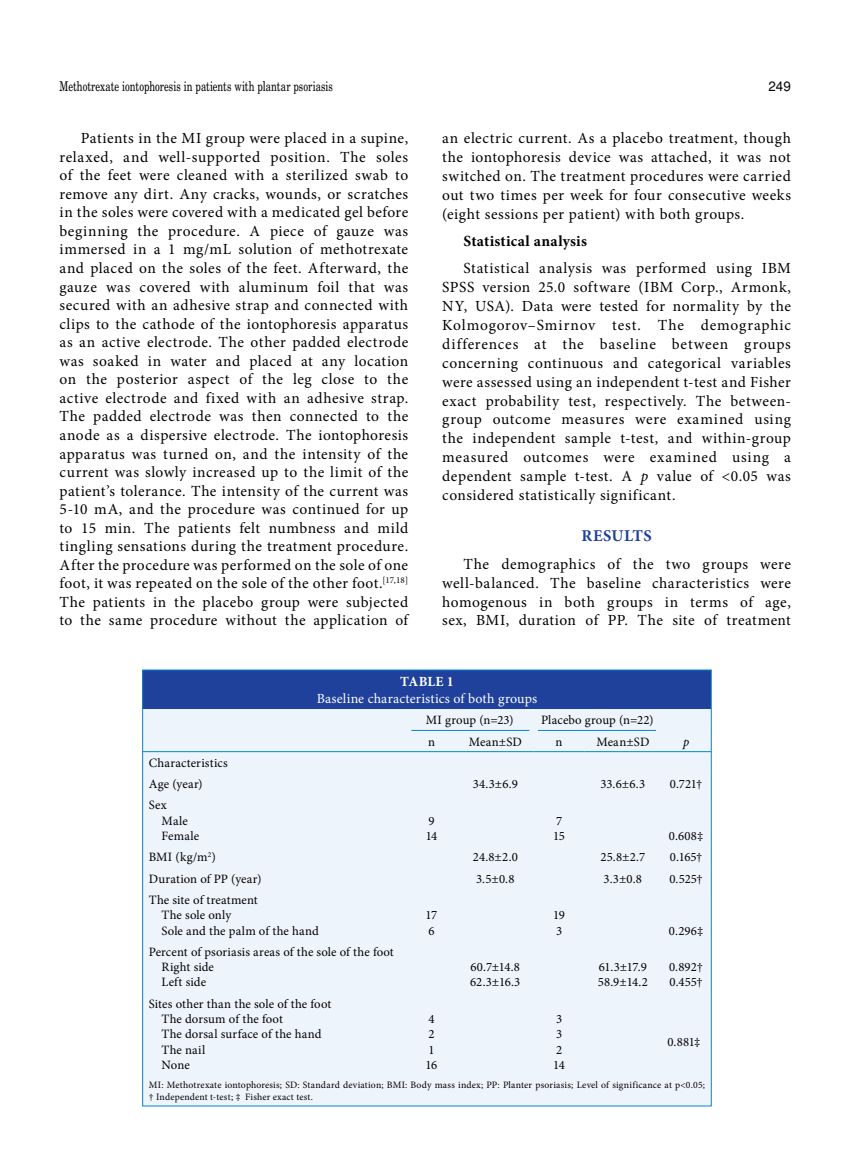
<style>
.page{position:relative;width:859px;height:1170px;background:#fff}
.page>*{position:absolute;margin:0;border:0;box-sizing:border-box;transform-origin:0 0}
.t1{font:700 16.5px "Minion Pro";letter-spacing:.025em;color:#20419b}
.t2{font:15.45px/18.6px "Minion Pro";letter-spacing:.03em;color:#000;text-align:justify}
.t3{font:700 15.45px "Minion Pro";letter-spacing:.015em;color:#000}
.t4{font:13.95px "Minion Pro";letter-spacing:.01em;color:#fff}
.t5{font:700 13.95px "Minion Pro";letter-spacing:.01em;color:#fff}
.t6{font:13.5px "Madison Tr";letter-spacing:.005em;color:#000}
.t7{font:13.5px "Helvetica Normal Tr";color:#000}
.t8{font:12.75px/15.3px "Minion Pro";letter-spacing:.005em;color:#000}
.t9{font:italic 12.75px "Minion Pro";color:#000}
.t10{font:9.75px/11.7px "Minion Pro";letter-spacing:.015em;color:#000}
.s1{font-style:italic}
</style>
<div class="page">
<div style="left:143px;top:670px;width:568px;height:435px;background:#eef4fb"></div>
<div style="left:143px;top:670px;width:568px;height:39px;background:#20419b"></div>
<hr style="left:143px;top:751px;width:263px;height:1px;background:#0089cf">
<hr style="left:406px;top:751px;width:51px;height:1px;background:#0089cf">
<hr style="left:457px;top:751px;width:77px;height:1px;background:#0089cf">
<hr style="left:534px;top:751px;width:51px;height:1px;background:#0089cf">
<hr style="left:585px;top:751px;width:76px;height:1px;background:#0089cf">
<hr style="left:661px;top:751px;width:50px;height:1px;background:#0089cf">
<hr style="left:411px;top:730px;width:118px;height:1px;background:#0089cf">
<hr style="left:538px;top:730px;width:118px;height:1px;background:#0089cf">
<p class="t6" style="left:60px;top:78px;width:275px">Methotrexate iontophoresis in patients with plantar psoriasis</p>
<p class="t7" style="left:769px;top:78px;width:24px">249</p>
<p class="t2" style="left:60px;top:129px;width:350px;text-indent:21px">Patients in the MI group were placed in a supine, relaxed, and well-supported position. The soles of the feet were cleaned with a sterilized swab to remove any dirt. Any cracks, wounds, or scratches in the soles were covered with a medicated gel before beginning the procedure. A piece of gauze was immersed in a 1 mg/mL solution of methotrexate and placed on the soles of the feet. Afterward, the gauze was covered with aluminum foil that was secured with an adhesive strap and connected with clips to the cathode of the iontophoresis apparatus as an active electrode. The other padded electrode was soaked in water and placed at any location on the posterior aspect of the leg close to the active electrode and fixed with an adhesive strap.<br>The padded electrode was then connected to the anode as a dispersive electrode. The iontophoresis apparatus was turned on, and the intensity of the current was slowly increased up to the limit of the patient’s tolerance. The intensity of the current was 5-10 mA, and the procedure was continued for up to 15 min. The patients felt numbness and mild tingling sensations during the treatment procedure.<br>After the procedure was performed on the sole of one foot, it was repeated on the sole of the other foot.<sup>[17,18] </sup>The patients in the placebo group were subjected to the same procedure without the application of</p>
<p class="t2" style="left:442px;top:129px;width:350px">an electric current. As a placebo treatment, though the iontophoresis device was attached, it was not switched on. The treatment procedures were carried out two times per week for four consecutive weeks (eight sessions per patient) with both groups.</p>
<p class="t3" style="left:463px;top:230px;width:125px">Statistical analysis</p>
<p class="t2" style="left:442px;top:259px;width:350px;text-indent:21px">Statistical analysis was performed using IBM SPSS version 25.0 software (IBM Corp., Armonk, NY, USA). Data were tested for normality by the Kolmogorov–Smirnov test. The demographic differences at the baseline between groups concerning continuous and categorical variables were assessed using an independent t-test and Fisher exact probability test, respectively. The between&shy;group outcome measures were examined using the independent sample t-test, and within-group measured outcomes were examined using a dependent sample t-test. A <span class="s1">p</span> value of &lt;0.05 was considered statistically significant.</p>
<p class="t1" style="left:581px;top:524px;width:72px">RESULTS</p>
<p class="t2" style="left:442px;top:554px;width:350px;text-indent:21px">The demographics of the two groups were well-balanced. The baseline characteristics were homogenous in both groups in terms of age, sex, BMI, duration of PP. The site of treatment</p>
<p class="t8" style="left:149px;top:752px;width:80px;line-height:21.3px">Characteristics<br>Age (year)</p>
<p class="t8" style="left:162px;top:797px;width:39px;text-indent:-13px">Sex<br>Male<br>Female</p>
<p class="t5" style="left:400px;top:672px;width:55px">TABLE 1</p>
<p class="t4" style="left:317px;top:689px;width:222px">Baseline characteristics of both groups</p>
<p class="t8" style="left:426px;top:712px;width:89px">MI group (n=23)</p>
<p class="t8" style="left:541px;top:712px;width:114px">Placebo group (n=22)</p>
<p class="t8" style="left:428px;top:734px;width:8px">n</p>
<p class="t8" style="left:469px;top:734px;width:54px">Mean±SD</p>
<p class="t8" style="left:556px;top:734px;width:8px">n</p>
<p class="t8" style="left:596px;top:734px;width:54px">Mean±SD</p>
<p class="t9" style="left:683px;top:732px;width:8px">p</p>
<p class="t8" style="left:473px;top:776px;width:46px">34.3±6.9</p>
<p class="t8" style="left:601px;top:776px;width:46px">33.6±6.3</p>
<p class="t8" style="left:670px;top:776px;width:34px">0.721†</p>
<p class="t8" style="left:426px;top:813px;width:13px">9<br>14</p>
<p class="t8" style="left:553px;top:813px;width:14px">7<br>15</p>
<p class="t8" style="left:669px;top:828px;width:36px">0.608‡</p>
<p class="t8" style="left:149px;top:849px;width:68px">BMI (kg/m<sup>2</sup>)</p>
<p class="t8" style="left:473px;top:849px;width:47px">24.8±2.0</p>
<p class="t8" style="left:601px;top:849px;width:46px">25.8±2.7</p>
<p class="t8" style="left:670px;top:849px;width:34px">0.165†</p>
<p class="t8" style="left:149px;top:870px;width:114px">Duration of PP (year)</p>
<p class="t8" style="left:476px;top:870px;width:40px">3.5±0.8</p>
<p class="t8" style="left:604px;top:870px;width:40px">3.3±0.8</p>
<p class="t8" style="left:669px;top:870px;width:35px">0.525†</p>
<p class="t8" style="left:162px;top:892px;width:159px;text-indent:-13px">The site of treatment<br>The sole only<br>Sole and the palm of the hand</p>
<p class="t8" style="left:426px;top:907px;width:13px">17<br>6</p>
<p class="t8" style="left:553px;top:907px;width:14px">19<br>3</p>
<p class="t8" style="left:669px;top:922px;width:36px">0.296‡</p>
<p class="t8" style="left:162px;top:944px;width:234px;text-indent:-13px">Percent of psoriasis areas of the sole of the foot<br>Right side<br>Left side</p>
<p class="t8" style="left:470px;top:959px;width:52px">60.7±14.8<br>62.3±16.3</p>
<p class="t8" style="left:598px;top:959px;width:52px">61.3±17.9<br>58.9±14.2</p>
<p class="t8" style="left:669px;top:959px;width:36px">0.892†<br>0.455†</p>
<p class="t8" style="left:162px;top:995px;width:171px;text-indent:-13px">Sites other than the sole of the foot<br>The dorsum of the foot<br>The dorsal surface of the hand<br>The nail<br>None</p>
<p class="t8" style="left:426px;top:1011px;width:13px">4<br>2<br>1<br>16</p>
<p class="t8" style="left:553px;top:1011px;width:13px">3<br>3<br>2<br>14</p>
<p class="t10" style="left:149px;top:1079px;width:558px">MI: Methotrexate iontophoresis; SD: Standard deviation; BMI: Body mass index; PP: Planter psoriasis; Level of significance at p&lt;0.05; † Independent t-test; ‡ Fisher exact test.</p>
<p class="t8" style="left:667px;top:1033px;width:35px">0.881‡</p>
</div>
